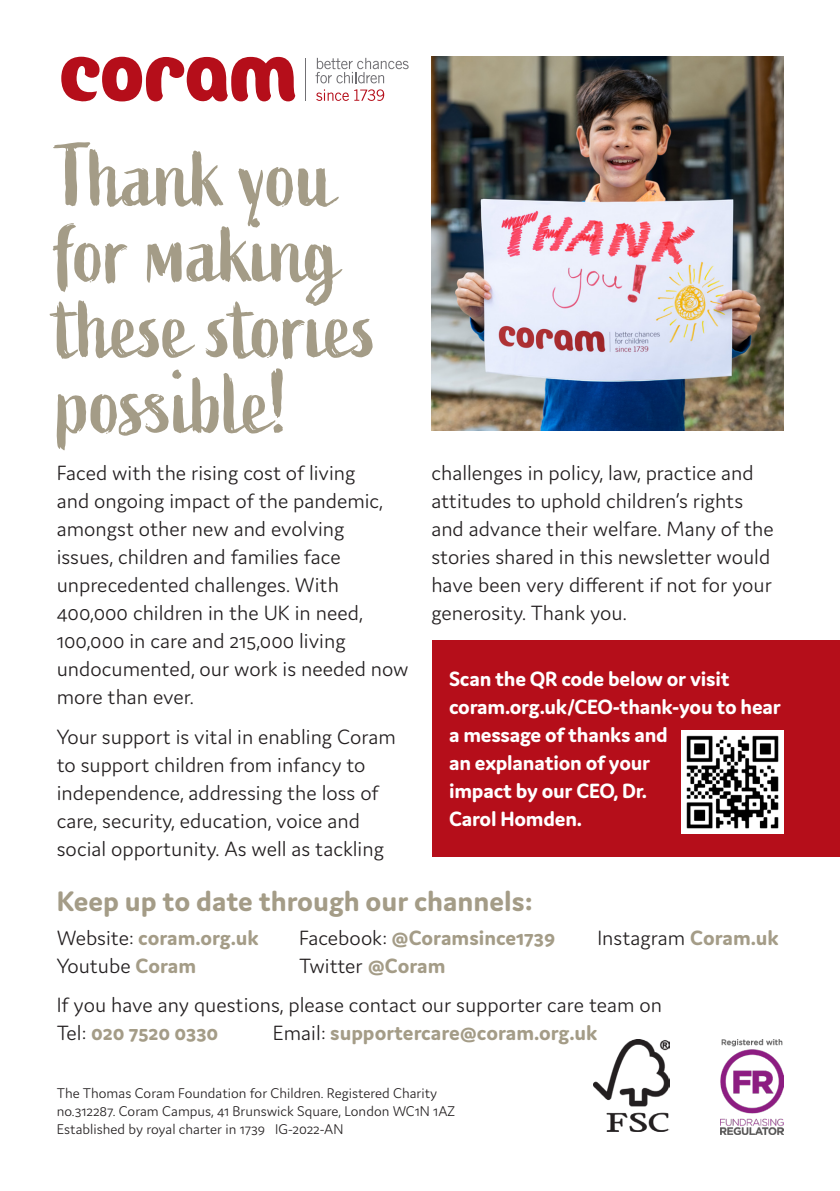
<style>
.page{position:relative;width:840px;height:1191px;background:#fff}
.page>*{position:absolute;margin:0;border:0;box-sizing:border-box;transform-origin:0 0}
.Headings_L1{font:88px/75.6px "Active";letter-spacing:-.01em;color:#a49c87}
.Subheading{font:700 30px "Domus";color:#a49c87}
.Body_copy{font:300 22px/28px "Domus";color:#231f20}
.Body_copy-2{font:700 22px/28px "Domus";letter-spacing:-.01em;color:#fff}
.Body_copy-3{font:700 22px "Domus";color:#a49c87}
.Body_copy-4{font:300 15px/18px "Domus";color:#231f20}
.s1{font-weight:300;color:#231f20}
.s2{font-weight:700;color:#a49c87}
</style>
<div class="page">
<img style="left:431px;top:57px;width:351px;height:373px">
<div style="left:432px;top:640px;width:407px;height:217px;background:#b50e1a"></div>
<img style="left:681px;top:731px;width:101px;height:102px">
<img style="left:720px;top:1039px;width:62px;height:95px">
<svg style="left:315px;top:58px;width:93px;height:25px"></svg>
<hr style="left:305px;top:58px;width:1px;height:43px;background:#717074">
<svg style="left:316px;top:89px;width:68px;height:12px"></svg>
<svg style="left:61px;top:57px;width:234px;height:45px"></svg>
<img style="left:593px;top:1039px;width:76px;height:93px">
<p class="Headings_L1" style="left:57px;top:141px;width:322px">Thank you for making these stories possible!</p>
<p class="Body_copy" style="left:57px;top:459px;width:353px">Faced with the rising cost of living<br>and ongoing impact of the pandemic, amongst other new and evolving<br>issues, children and families face unprecedented challenges. With<br>400,000 children in the UK in need,<br>100,000 in care and 215,000 living undocumented, our work is needed now more than ever.</p>
<p class="Body_copy" style="left:57px;top:722px;width:340px">Your support is vital in enabling Coram to support children from infancy to independence, addressing the loss of care, security, education, voice and social opportunity. As well as tackling</p>
<p class="Body_copy" style="left:431px;top:459px;width:344px">challenges in policy, law, practice and attitudes to uphold children’s rights and advance their welfare. Many of the stories shared in this newsletter would have been very different if not for your generosity. Thank you.</p>
<p class="Body_copy-2" style="left:449px;top:664px;width:333px">Scan the QR code below or visit coram.org.uk/CEO-thank-you to hear a message of thanks and<br>an explanation of your<br>impact by our CEO, Dr.<br>Carol Homden.</p>
<p class="Subheading" style="left:57px;top:884px;width:478px">Keep up to date through our channels:</p>
<p class="Body_copy-3" style="left:57px;top:925px;width:203px"><span class="s1">Website:</span> coram.org.uk</p>
<p class="Body_copy-3" style="left:299px;top:925px;width:257px"><span class="s1">Facebook:</span> @Coramsince1739</p>
<p class="Body_copy" style="left:597px;top:923px;width:182px">Instagram <span class="s2">Coram.uk</span></p>
<p class="Body_copy" style="left:57px;top:951px;width:141px">Youtube <span class="s2">Coram</span></p>
<p class="Body_copy" style="left:299px;top:951px;width:148px">Twitter <span class="s2">@Coram</span></p>
<p class="Body_copy" style="left:57px;top:990px;width:606px">If you have any questions, please contact our supporter care team on</p>
<p class="Body_copy-3" style="left:57px;top:1020px;width:163px"><span class="s1">Tel:</span> 020 7520 0330</p>
<p class="Body_copy-3" style="left:273px;top:1020px;width:325px"><span class="s1">Email:</span> supportercare@coram.org.uk</p>
<p class="Body_copy-4" style="left:57px;top:1084px;width:399px">The Thomas Coram Foundation for Children. Registered Charity no.312287. Coram Campus, 41 Brunswick Square, London WC1N 1AZ<br>Established by royal charter in 1739 IG-2022-AN</p>
</div>
